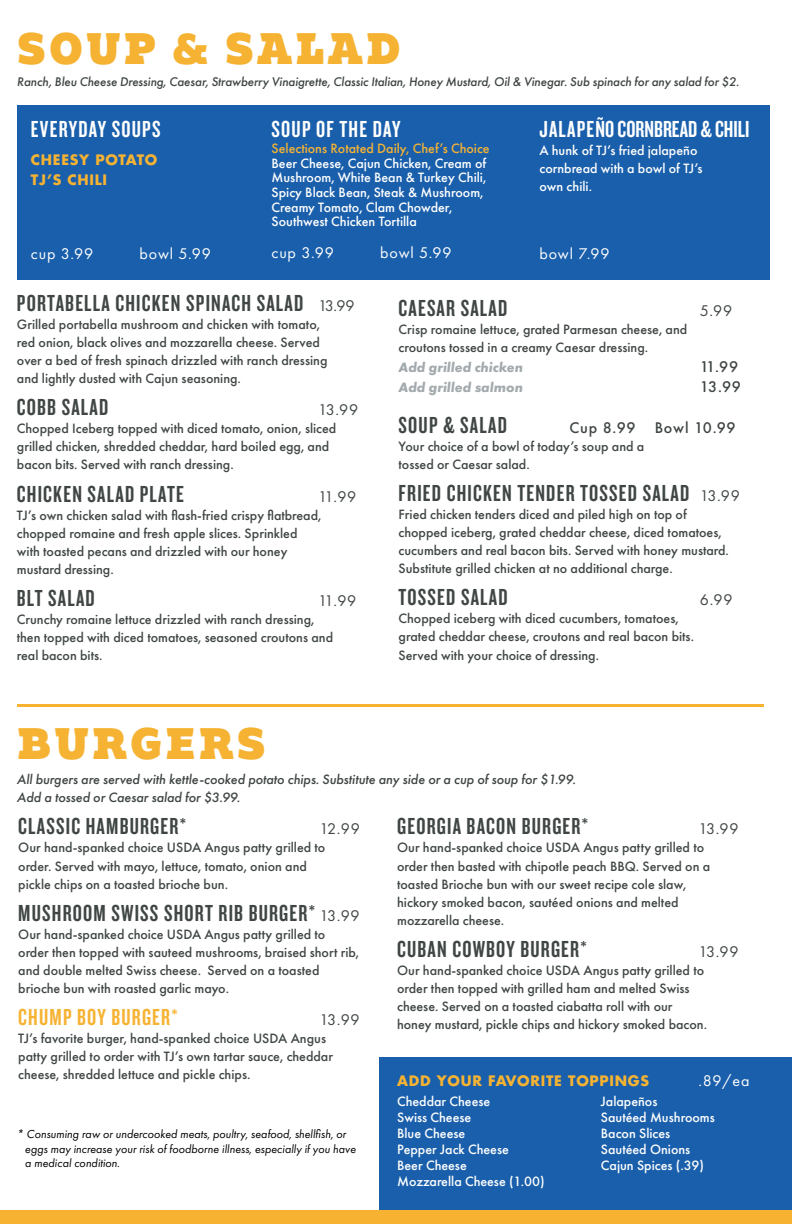
<style>
.page{position:relative;width:792px;height:1224px;background:#fff}
.page>*{position:absolute;margin:0;border:0;box-sizing:border-box;transform-origin:0 0}
.t1{font:700 48.2px "Grueber";letter-spacing:.05em;color:#f6b333}
.t2{font:24px "Knockout HTF48 Featherweight";letter-spacing:.05em;color:#3f4643}
.t3{font:24px "Knockout HTF48 Featherweight";letter-spacing:.05em;color:#fff}
.t4{font:24px "Knockout HTF48 Featherweight";color:#fff}
.t5{font:24px "Knockout HTF48 Featherweight";letter-spacing:.05em;color:#f6b333}
.t6{font:16px "Futura PT";letter-spacing:.05em;color:#fff}
.t7{font:16px "Futura PT";letter-spacing:.05em;color:#3f4643}
.t8{font:500 16px "Futura PT";color:#3f4643}
.t9{font:500 14px/18px "Futura PT";color:#3f4643}
.t10{font:500 14px/16px "Futura PT";color:#fff}
.t11{font:italic 500 14px/18px "Futura PT";letter-spacing:-.005em;color:#3f4643}
.t12{font:700 14px/20px "Futura";letter-spacing:.05em;color:#f6b333}
.t13{font:500 14px "Futura PT";color:#f6b333}
.t14{font:italic 700 14px "Futura PT";color:#a3aaad}
.t15{font:italic 500 13px "Futura PT";letter-spacing:-.01em;color:#3f4643}
.t16{font:italic 12px/14.4px "Futura PT";color:#000}
.s1{font-family:"Futura PT";font-size:16px}
</style>
<div class="page">
<div style="left:379px;top:1058px;width:413px;height:166px;background:#1a5fab"></div>
<div style="left:17px;top:105px;width:753px;height:175px;background:#1a5fab"></div>
<hr style="left:17px;top:704px;width:747px;height:3px;background:#f7b231">
<div style="left:0;top:1211px;width:792px;height:13px;background:#f7b231"></div>
<h1 class="t1" style="left:17px;top:18px;width:386px">SOUP &amp; SALAD</h1>
<p class="t15" style="left:17px;top:74px;width:724px">Ranch, Bleu Cheese Dressing, Caesar, Strawberry Vinaigrette, Classic Italian, Honey Mustard, Oil &amp; Vinegar. Sub spinach for any salad for $2.</p>
<h2 class="t3" style="left:31px;top:117px;width:131px">EVERYDAY SOUPS</h2>
<p class="t12" style="left:31px;top:149px;width:128px">CHEESY POTATO<br>TJ’S CHILI</p>
<p class="t6" style="left:31px;top:244px;width:64px">cup 3.99</p>
<p class="t6" style="left:140px;top:244px;width:73px">bowl 5.99</p>
<h2 class="t3" style="left:272px;top:117px;width:131px">SOUP OF THE DAY</h2>
<p class="t13" style="left:272px;top:140px;width:220px">Selections Rotated Daily, Chef’s Choice</p>
<p class="t10" style="left:272px;top:156px;width:216px;line-height:14.6px">Beer Cheese, Cajun Chicken, Cream of Mushroom, White Bean &amp; Turkey Chili, Spicy Black Bean, Steak &amp; Mushroom, Creamy Tomato, Clam Chowder, Southwest Chicken Tortilla</p>
<p class="t6" style="left:272px;top:243px;width:64px">cup 3.99</p>
<p class="t6" style="left:380px;top:243px;width:73px">bowl 5.99</p>
<h2 class="t4" style="left:539px;top:117px;width:212px">JALAPEÑO CORNBREAD &amp; CHILI</h2>
<p class="t10" style="left:539px;top:141px;width:165px;line-height:18px">A hunk of TJ’s fried jalapeño cornbread with a bowl of TJ’s own chili.</p>
<p class="t6" style="left:539px;top:244px;width:72px">bowl 7.99</p>
<h2 class="t2" style="left:17px;top:291px;width:339px">PORTABELLA CHICKEN SPINACH SALAD <span class="s1">13.99</span></h2>
<p class="t9" style="left:17px;top:315px;width:312px">Grilled portabella mushroom and chicken with tomato, red onion, black olives and mozzarella cheese. Served over a bed of fresh spinach drizzled with ranch dressing and lightly dusted with Cajun seasoning.</p>
<h2 class="t2" style="left:17px;top:395px;width:93px">COBB SALAD</h2>
<p class="t7" style="left:318px;top:400px;width:42px">13.99</p>
<p class="t9" style="left:17px;top:420px;width:321px">Chopped Iceberg topped with diced tomato, onion, sliced grilled chicken, shredded cheddar, hard boiled egg, and bacon bits. Served with ranch dressing.</p>
<h2 class="t2" style="left:17px;top:482px;width:169px">CHICKEN SALAD PLATE</h2>
<p class="t7" style="left:318px;top:487px;width:40px">11.99</p>
<p class="t9" style="left:17px;top:506px;width:306px">TJ’s own chicken salad with flash-fried crispy flatbread, chopped romaine and fresh apple slices. Sprinkled with toasted pecans and drizzled with our honey mustard dressing.</p>
<h2 class="t2" style="left:17px;top:586px;width:79px">BLT SALAD</h2>
<p class="t7" style="left:318px;top:591px;width:40px">11.99</p>
<p class="t9" style="left:17px;top:610px;width:318px">Crunchy romaine lettuce drizzled with ranch dressing, then topped with diced tomatoes, seasoned croutons and real bacon bits.</p>
<h1 class="t1" style="left:17px;top:713px;width:250px">BURGERS</h1>
<h2 class="t2" style="left:399px;top:296px;width:110px">CAESAR SALAD</h2>
<p class="t7" style="left:700px;top:301px;width:34px">5.99</p>
<p class="t9" style="left:399px;top:321px;width:290px">Crisp romaine lettuce, grated Parmesan cheese, and croutons tossed in a creamy Caesar dressing.</p>
<p class="t14" style="left:399px;top:359px;width:126px">Add grilled chicken</p>
<p class="t8" style="left:700px;top:357px;width:40px">11.99</p>
<p class="t14" style="left:399px;top:379px;width:126px">Add grilled salmon</p>
<p class="t8" style="left:700px;top:377px;width:43px">13.99</p>
<h2 class="t2" style="left:399px;top:413px;width:110px">SOUP &amp; SALAD</h2>
<p class="t8" style="left:570px;top:418px;width:168px">Cup 8.99 Bowl 10.99</p>
<p class="t9" style="left:399px;top:437px;width:247px">Your choice of a bowl of today’s soup and a tossed or Caesar salad.</p>
<h2 class="t2" style="left:399px;top:481px;width:343px">FRIED CHICKEN TENDER TOSSED SALAD <span class="s1">13.99</span></h2>
<p class="t9" style="left:399px;top:505px;width:332px">Fried chicken tenders diced and piled high on top of chopped iceberg, grated cheddar cheese, diced tomatoes, cucumbers and real bacon bits. Served with honey mustard.<br>Substitute grilled chicken at no additional charge.</p>
<h2 class="t2" style="left:399px;top:585px;width:111px">TOSSED SALAD</h2>
<p class="t7" style="left:700px;top:590px;width:34px">6.99</p>
<p class="t9" style="left:399px;top:610px;width:297px">Chopped iceberg with diced cucumbers, tomatoes, grated cheddar cheese, croutons and real bacon bits.<br>Served with your choice of dressing.</p>
<p class="t11" style="left:17px;top:771px;width:561px">All burgers are served with kettle-cooked potato chips. Substitute any side or a cup of soup for $1.99.<br>Add a tossed or Caesar salad for $3.99.</p>
<h2 class="t2" style="left:18px;top:814px;width:169px">CLASSIC HAMBURGER*</h2>
<p class="t7" style="left:320px;top:820px;width:42px">12.99</p>
<p class="t9" style="left:18px;top:839px;width:309px">Our hand-spanked choice USDA Angus patty grilled to order. Served with mayo, lettuce, tomato, onion and pickle chips on a toasted brioche bun.</p>
<h2 class="t2" style="left:18px;top:901px;width:343px">MUSHROOM SWISS SHORT RIB BURGER* <span class="s1">13.99</span></h2>
<p class="t9" style="left:18px;top:925px;width:342px">Our hand-spanked choice USDA Angus patty grilled to order then topped with sauteed mushrooms, braised short rib, and double melted Swiss cheese. Served on a toasted brioche bun with roasted garlic mayo.</p>
<h2 class="t5" style="left:18px;top:1005px;width:161px">CHUMP BOY BURGER*</h2>
<p class="t7" style="left:320px;top:1010px;width:42px">13.99</p>
<p class="t9" style="left:18px;top:1030px;width:316px">TJ’s favorite burger, hand-spanked choice USDA Angus patty grilled to order with TJ’s own tartar sauce, cheddar cheese, shredded lettuce and pickle chips.</p>
<p class="t16" style="left:25px;top:1127px;width:332px;text-indent:-8px">* Consuming raw or undercooked meats, poultry, seafood, shellfish, or eggs may increase your risk of foodborne illness, especially if you have a medical condition.</p>
<h2 class="t2" style="left:397px;top:814px;width:192px">GEORGIA BACON BURGER*</h2>
<p class="t7" style="left:698px;top:820px;width:42px">13.99</p>
<p class="t9" style="left:397px;top:839px;width:315px">Our hand-spanked choice USDA Angus patty grilled to order then basted with chipotle peach BBQ. Served on a toasted Brioche bun with our sweet recipe cole slaw, hickory smoked bacon, sautéed onions and melted mozzarella cheese.</p>
<h2 class="t2" style="left:397px;top:937px;width:191px">CUBAN COWBOY BURGER*</h2>
<p class="t7" style="left:698px;top:942px;width:42px">13.99</p>
<p class="t9" style="left:397px;top:961px;width:311px">Our hand-spanked choice USDA Angus patty grilled to order then topped with grilled ham and melted Swiss cheese. Served on a toasted ciabatta roll with our honey mustard, pickle chips and hickory smoked bacon.</p>
<p class="t12" style="left:397px;top:1071px;width:253px">ADD YOUR FAVORITE TOPPINGS</p>
<p class="t6" style="left:698px;top:1071px;width:53px">.89/ea</p>
<p class="t10" style="left:397px;top:1093px;width:149px">Cheddar Cheese<br>Swiss Cheese<br>Blue Cheese<br>Pepper Jack Cheese<br>Beer Cheese<br>Mozzarella Cheese (1.00)</p>
<p class="t10" style="left:601px;top:1093px;width:116px">Jalapeños<br>Sautéed Mushrooms<br>Bacon Slices<br>Sautéed Onions<br>Cajun Spices (.39)</p>
</div>
